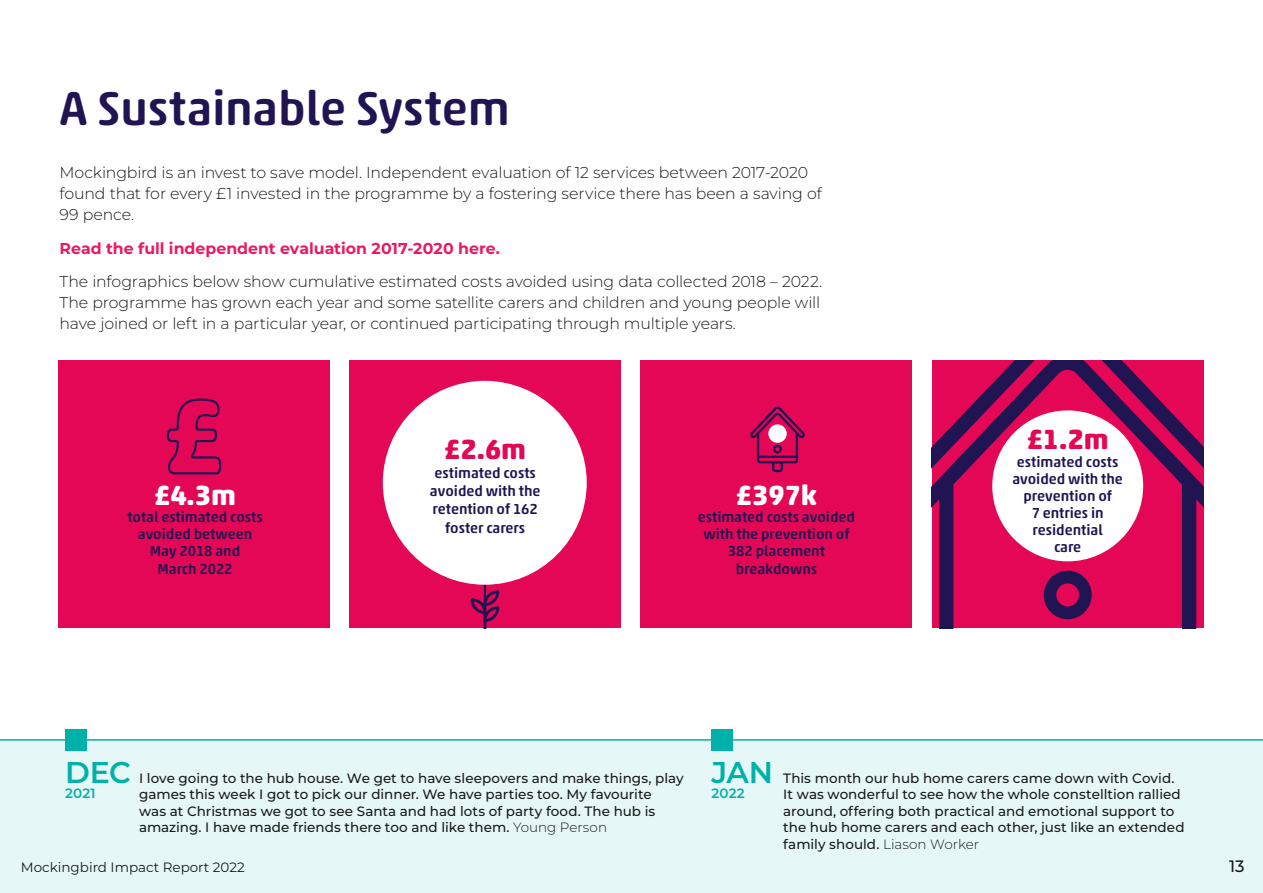
<style>
.page{position:relative;width:1263px;height:893px;background:#fff}
.page>*{position:absolute;margin:0;border:0;box-sizing:border-box;transform-origin:0 0}
.t1{font:500 48px "Akko Rounded Pro";letter-spacing:-.005em;color:#211452}
.t2{font:600 30px "Montserrat";letter-spacing:-.015em;color:#00b1aa}
.t3{font:700 28.2px "Akko Rounded Pro";color:#e30755}
.t4{font:700 28.2px "Akko Rounded Pro";color:#fff}
.t5{font:500 16.5px "Montserrat";color:#1a1a1a}
.t6{font:300 15.75px/21px "Montserrat";letter-spacing:-.01em;color:#1a1a1a}
.t7{font:700 15.75px "Montserrat";color:#e81a67}
.t8{font:500 14.7px/17.1px "Akko Rounded Pro";letter-spacing:-.005em;color:#211452;text-align:center}
.t9{font:500 13.5px/16.5px "Montserrat";color:#1a1a1a}
.t10{font:13.5px "Montserrat";color:#1a1a1a}
.t11{font:600 13.5px "Montserrat";letter-spacing:.015em;color:#00b1aa}
.s1{font-weight:300}
</style>
<div class="page">
<div style="left:350px;top:360px;width:271px;height:268px;background:#e30755"></div>
<svg style="left:471px;top:590px;width:28px;height:38px"></svg>
<hr style="left:484px;top:550px;width:2px;height:61px;background:#211452">
<div style="left:383px;top:381px;width:204px;height:204px;background:#fff;border-radius:50%"></div>
<div style="left:58px;top:360px;width:272px;height:268px;background:#e30755"></div>
<svg style="left:166px;top:398px;width:56px;height:77px"></svg>
<svg style="left:932px;top:360px;width:271px;height:268px;fill:#e30755"></svg>
<div style="left:641px;top:360px;width:271px;height:268px;background:#e30755"></div>
<svg style="left:750px;top:407px;width:55px;height:66px"></svg>
<div style="left:768px;top:424px;width:19px;height:19px;background:#fff;border-radius:50%"></div>
<div style="left:0;top:741px;width:1263px;height:152px;background:#e6f7f7"></div>
<hr style="left:0;top:739px;width:1263px;height:2px;background:#00b1aa">
<div style="left:65px;top:729px;width:22px;height:22px;background:#00b1aa"></div>
<div style="left:711px;top:729px;width:22px;height:22px;background:#00b1aa"></div>
<h1 class="t1" style="left:60px;top:79px;width:452px">A Sustainable System</h1>
<p class="t6" style="left:60px;top:161px;width:764px">Mockingbird is an invest to save model. Independent evaluation of 12 services between 2017-2020 found that for every £1 invested in the programme by a fostering service there has been a saving of<br>99 pence.</p>
<p class="t7" style="left:60px;top:238px;width:442px">Read the full independent evaluation 2017-2020 here.</p>
<p class="t6" style="left:60px;top:271px;width:764px">The infographics below show cumulative estimated costs avoided using data collected 2018 – 2022.<br>The programme has grown each year and some satellite carers and children and young people will have joined or left in a particular year, or continued participating through multiple years.</p>
<h3 class="t4" style="left:154px;top:477px;width:83px">£4.3m</h3>
<p class="t8" style="left:127px;top:508px;width:137px">total estimated costs avoided between<br>May 2018 and<br>March 2022</p>
<h3 class="t3" style="left:444px;top:432px;width:83px">£2.6m</h3>
<p class="t8" style="left:430px;top:463px;width:112px;line-height:18.3px">estimated costs avoided with the retention of 162 foster carers</p>
<h3 class="t4" style="left:736px;top:477px;width:82px">£397k</h3>
<p class="t8" style="left:698px;top:508px;width:159px">estimated costs avoided with the prevention of<br>382 placement breakdowns</p>
<h3 class="t3" style="left:1027px;top:422px;width:83px">£1.2m</h3>
<p class="t8" style="left:1012px;top:453px;width:112px">estimated costs avoided with the prevention of<br>7 entries in residential<br>care</p>
<h2 class="t2" style="left:65px;top:752px;width:67px">DEC</h2>
<p class="t11" style="left:65px;top:784px;width:32px">2021</p>
<p class="t9" style="left:139px;top:769px;width:546px">I love going to the hub house. We get to have sleepovers and make things, play games this week I got to pick our dinner. We have parties too. My favourite<br>was at Christmas we got to see Santa and had lots of party food. The hub is amazing. I have made friends there too and like them. <span class="s1">Young Person</span></p>
<h2 class="t2" style="left:711px;top:752px;width:63px">JAN</h2>
<p class="t11" style="left:711px;top:784px;width:35px">2022</p>
<p class="t9" style="left:783px;top:769px;width:403px">This month our hub home carers came down with Covid.<br>It was wonderful to see how the whole constelltion rallied around, offering both practical and emotional support to the hub home carers and each other, just like an extended family should. <span class="s1">Liason Worker</span></p>
<p class="t10" style="left:21px;top:858px;width:225px">Mockingbird Impact Report 2022</p>
<p class="t5" style="left:1229px;top:855px;width:17px">13</p>
</div>
